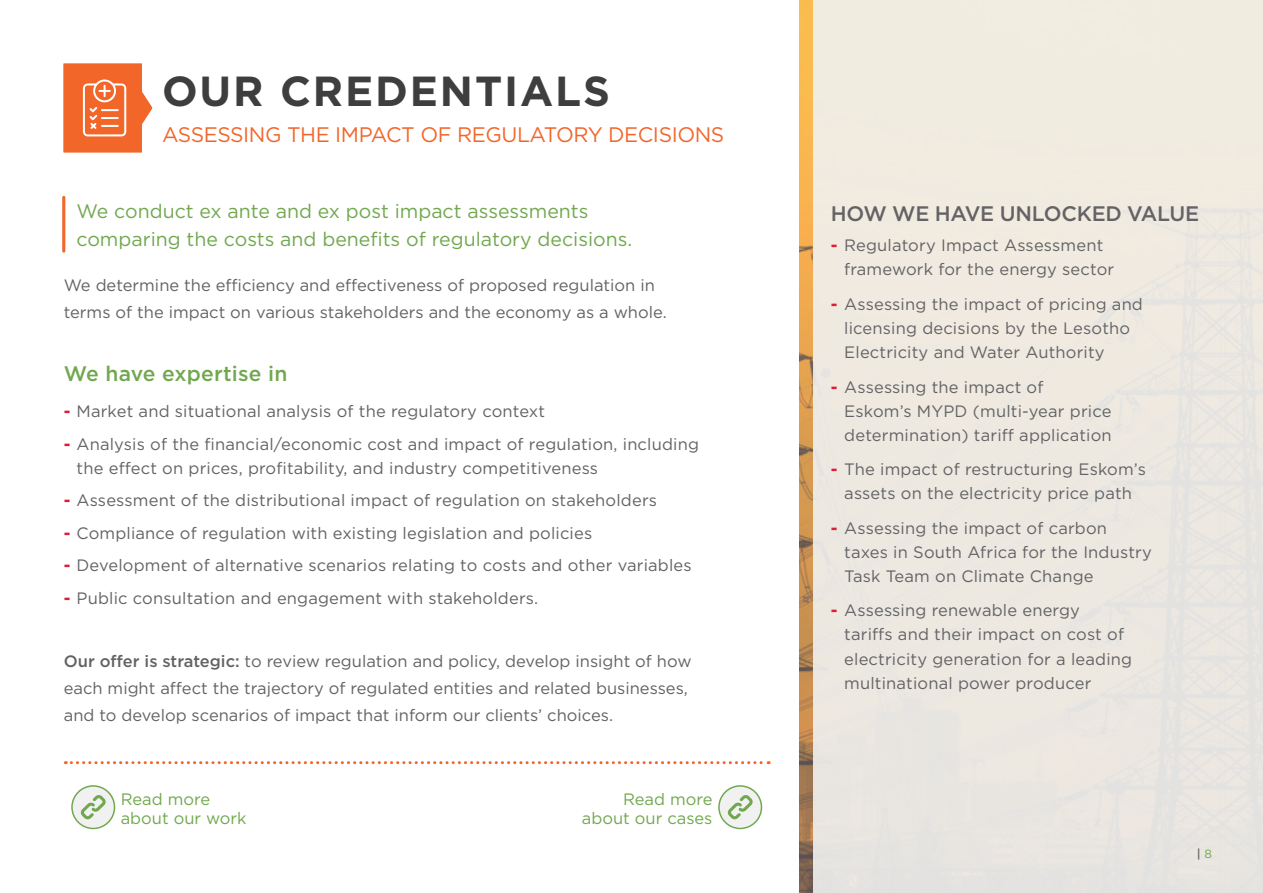
<style>
.page{position:relative;width:1263px;height:893px;background:#fff}
.page>*{position:absolute;margin:0;border:0;box-sizing:border-box;transform-origin:0 0}
.t1{font:700 42px "Gotham";letter-spacing:.045em;color:#3e3e3f}
.t2{font:21px "Gotham";letter-spacing:-.02em;color:#f2662a}
.t3{font:500 21px "Gotham";letter-spacing:-.01em;color:#636366}
.t4{font:500 21px "Gotham";letter-spacing:.01em;color:#71a84f}
.t5{font:19.5px/28.5px "Gotham";color:#71a84f}
.t6{font:16.5px/24px "Gotham";letter-spacing:.01em;color:#636366}
.t7{font:16.5px/19.5px "Gotham";color:#71a84f}
.t8{font:500 12px "Gotham";color:#636366}
.s1{font-weight:700;color:#de1d35}
.s2{font-weight:500}
.s3{font-weight:400;color:#71a84f}
</style>
<div class="page">
<div style="left:72px;top:786px;width:42px;height:41px;background:#f1f1f2;border-radius:50%"></div>
<div style="left:719px;top:786px;width:42px;height:41px;background:#f1f1f2;border-radius:50%"></div>
<img style="left:812px;top:0;width:451px;height:893px">
<hr style="left:62px;top:197px;width:3px;height:54px;background:#f2662a">
<svg style="left:65px;top:761px;width:704px;height:3px"></svg>
<svg style="left:63px;top:63px;width:90px;height:90px;background:#f48252"></svg>
<img style="left:799px;top:0;width:13px;height:893px">
<svg style="left:80px;top:795px;width:26px;height:24px"></svg>
<div style="left:71px;top:785px;width:44px;height:44px;border:2px solid #71a84f;border-radius:50%"></div>
<svg style="left:727px;top:795px;width:26px;height:24px"></svg>
<div style="left:718px;top:785px;width:44px;height:44px;border:2px solid #71a84f;border-radius:50%"></div>
<p class="t1" style="left:162px;top:63px;width:449px">OUR CREDENTIALS</p>
<p class="t2" style="left:162px;top:121px;width:564px">ASSESSING THE IMPACT OF REGULATORY DECISIONS</p>
<p class="t5" style="left:77px;top:196px;width:557px">We conduct ex ante and ex post impact assessments comparing the costs and benefits of regulatory decisions.</p>
<p class="t6" style="left:64px;top:271px;width:604px;line-height:27px">We determine the efficiency and effectiveness of proposed regulation in terms of the impact on various stakeholders and the economy as a whole.</p>
<p class="t4" style="left:64px;top:360px;width:225px">We have expertise in</p>
<p class="t6" style="left:64px;top:399px;width:483px"><span class="s1">-</span> Market and situational analysis of the regulatory context</p>
<p class="t6" style="left:77px;top:431px;width:624px;text-indent:-13px"><span class="s1">-</span> Analysis of the financial/economic cost and impact of regulation, including the effect on prices, profitability, and industry competitiveness</p>
<p class="t6" style="left:64px;top:488px;width:595px"><span class="s1">-</span> Assessment of the distributional impact of regulation on stakeholders</p>
<p class="t6" style="left:64px;top:520px;width:530px"><span class="s1">-</span> Compliance of regulation with existing legislation and policies</p>
<p class="t6" style="left:64px;top:553px;width:629px"><span class="s1">-</span> Development of alternative scenarios relating to costs and other variables</p>
<p class="t6" style="left:64px;top:585px;width:476px"><span class="s1">-</span> Public consultation and engagement with stakeholders.</p>
<p class="t6" style="left:64px;top:647px;width:629px;line-height:27px"><span class="s2">Our offer is strategic:</span> to review regulation and policy, develop insight of how each might affect the trajectory of regulated entities and related businesses, and to develop scenarios of impact that inform our clients’ choices.</p>
<p class="t7" style="left:121px;top:789px;width:127px">Read more about our work</p>
<p class="t7" style="left:582px;top:789px;width:132px;text-align:right">Read more about our cases</p>
<p class="t3" style="left:831px;top:200px;width:370px">HOW WE HAVE UNLOCKED VALUE</p>
<p class="t6" style="left:844px;top:233px;width:271px;text-indent:-13px"><span class="s1">-</span> Regulatory Impact Assessment framework for the energy sector</p>
<p class="t6" style="left:844px;top:292px;width:300px;text-indent:-13px"><span class="s1">-</span> Assessing the impact of pricing and licensing decisions by the Lesotho<br>Electricity and Water Authority</p>
<p class="t6" style="left:844px;top:374px;width:269px;text-indent:-13px"><span class="s1">-</span> Assessing the impact of<br>Eskom’s MYPD (multi-year price determination) tariff application</p>
<p class="t6" style="left:831px;top:457px;width:317px;text-align:center"><span class="s1">-</span> The impact of restructuring Eskom’s assets on the electricity price path</p>
<p class="t6" style="left:844px;top:516px;width:309px;text-indent:-13px"><span class="s1">-</span> Assessing the impact of carbon taxes in South Africa for the Industry<br>Task Team on Climate Change</p>
<p class="t6" style="left:844px;top:598px;width:289px;text-indent:-13px"><span class="s1">-</span> Assessing renewable energy tariffs and their impact on cost of electricity generation for a leading multinational power producer</p>
<p class="t8" style="left:1197px;top:846px;width:17px">| <span class="s3">8</span></p>
</div>
